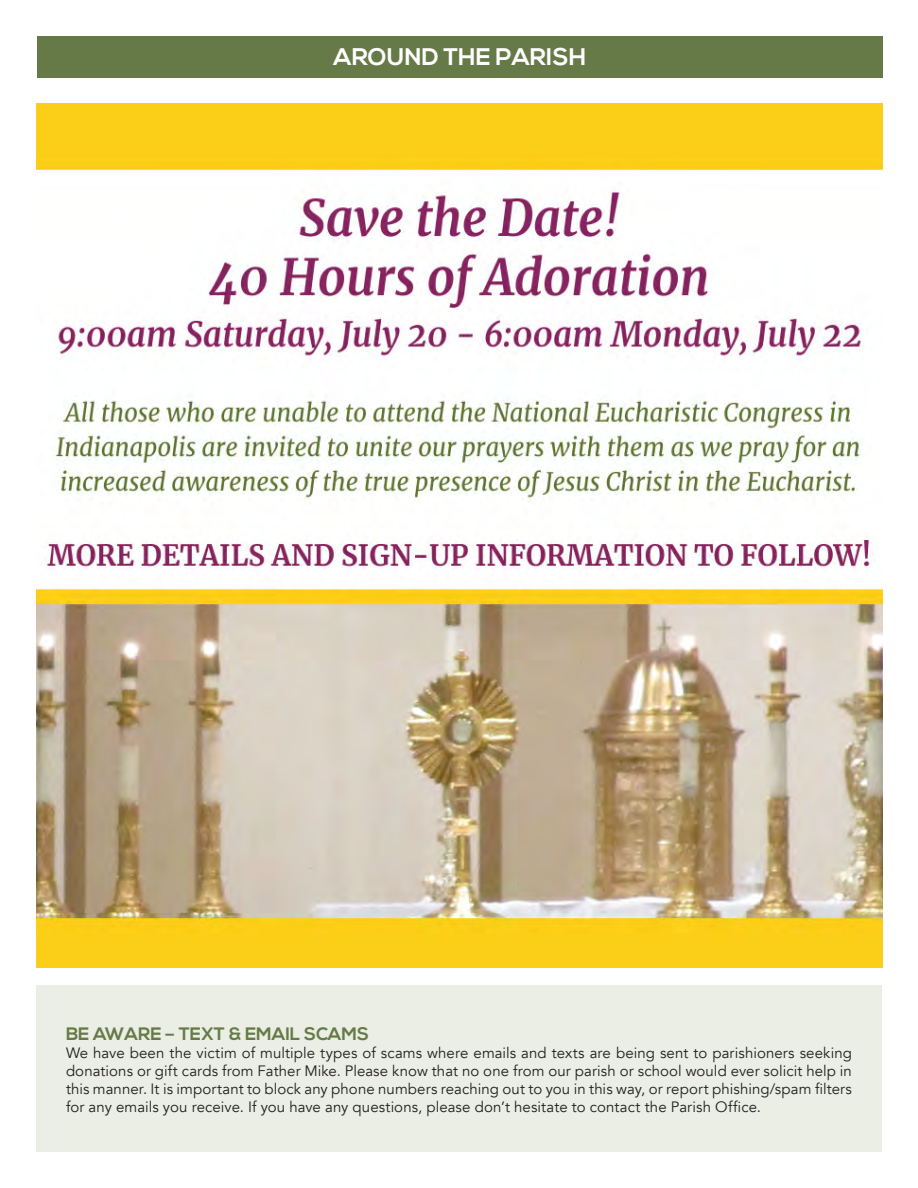
<style>
.page{position:relative;width:918px;height:1188px;background:#fff}
.page>*{position:absolute;margin:0;border:0;box-sizing:border-box;transform-origin:0 0}
.t1{font:700 24px "Nexa";color:#fff}
.t2{font:700 18px "Nexa";color:#667a47}
.t3{font:15px/18px "Avenir";letter-spacing:.005em;color:#231f20;text-align:justify}
</style>
<div class="page">
<div style="left:37px;top:36px;width:846px;height:41px;background:#667a47"></div>
<div style="left:36px;top:103px;width:847px;height:865px;background:#fbce18"></div>
<img style="left:36px;top:169px;width:847px;height:754px">
<div style="left:36px;top:986px;width:846px;height:166px;background:#ebeee5"></div>
<p class="t1" style="left:333px;top:43px;width:254px">AROUND THE PARISH</p>
<p class="t2" style="left:66px;top:1023px;width:304px">BE AWARE – TEXT &amp; EMAIL SCAMS</p>
<p class="t3" style="left:66px;top:1044px;width:787px">We have been the victim of multiple types of scams where emails and texts are being sent to parishioners seeking donations or gift cards from Father Mike. Please know that no one from our parish or school would ever solicit help in this manner. It is important to block any phone numbers reaching out to you in this way, or report phishing/spam filters for any emails you receive. If you have any questions, please don’t hesitate to contact the Parish Office.</p>
</div>
